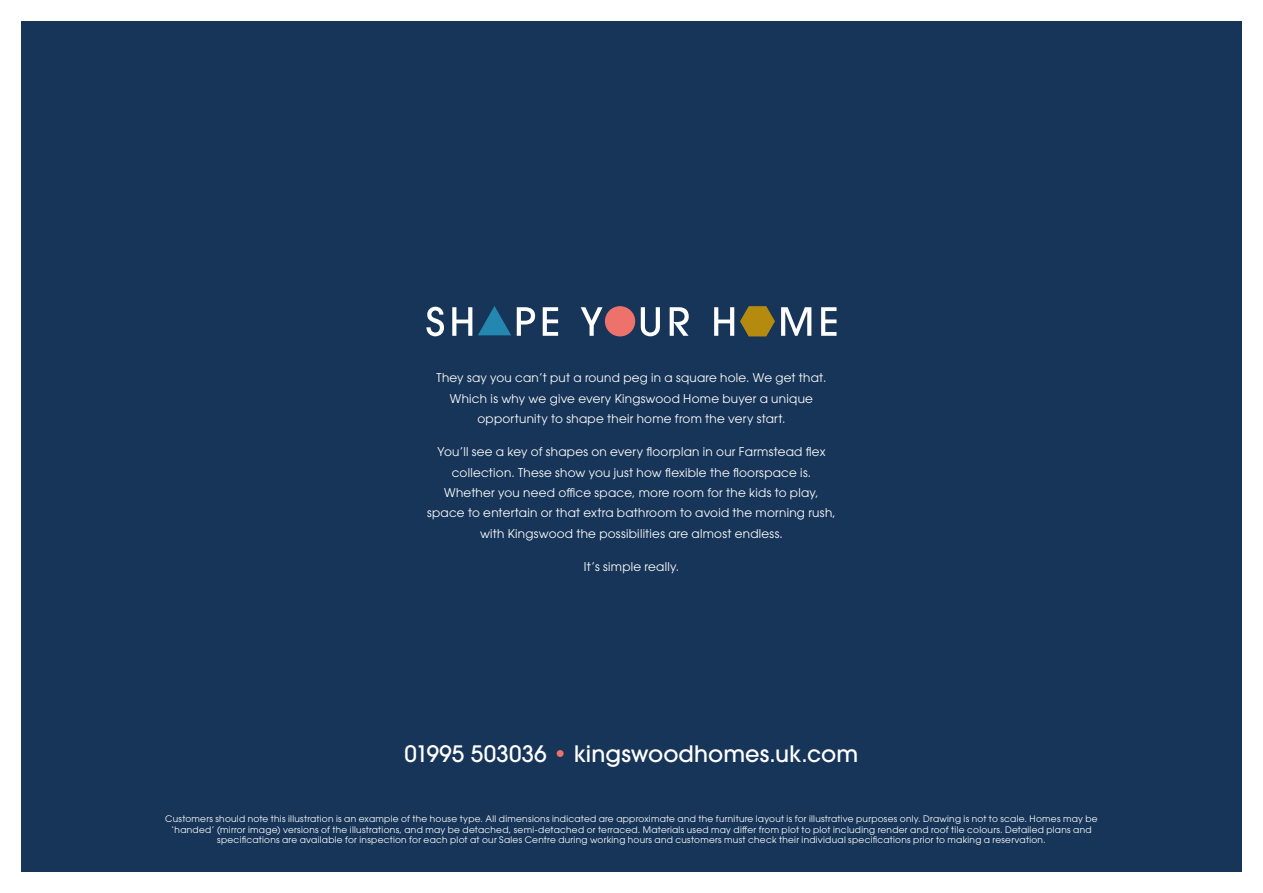
<style>
.page{position:relative;width:1263px;height:893px;background:#fff}
.page>*{position:absolute;margin:0;border:0;box-sizing:border-box;transform-origin:0 0}
.t1{font:500 22.5px "ITC Avant Garde Pro";color:#fff}
.t2{font:12px/20.4px "ITC Avant Garde Pro";letter-spacing:.02em;color:#fff;text-align:center}
.t3{font:9px/10.8px "ITC Avant Garde Pro";letter-spacing:.03em;color:#fff;text-align:center}
.s1{color:#ee726c}
</style>
<div class="page">
<div style="left:21px;top:21px;width:1221px;height:851px;background:#173558"></div>
<svg style="left:426px;top:306px;width:410px;height:30px"></svg>
<h2 class="t2" style="left:437px;top:367px;width:391px">They say you can’t put a round peg in a square hole. We get that.<br>Which is why we give every Kingswood Home buyer a unique opportunity to shape their home from the very start.</h2>
<p class="t2" style="left:427px;top:441px;width:410px">You’ll see a key of shapes on every floorplan in our Farmstead flex collection. These show you just how flexible the floorspace is.<br>Whether you need office space, more room for the kids to play, space to entertain or that extra bathroom to avoid the morning rush, with Kingswood the possibilities are almost endless.</p>
<h2 class="t2" style="left:584px;top:556px;width:97px">It’s simple really.</h2>
<h1 class="t1" style="left:405px;top:740px;width:455px">01995 503036 <span class="s1">•</span> kingswoodhomes.uk.com</h1>
<p class="t3" style="left:165px;top:813px;width:934px">Customers should note this illustration is an example of the house type. All dimensions indicated are approximate and the furniture layout is for illustrative purposes only. Drawing is not to scale. Homes may be ‘handed’ (mirror image) versions of the illustrations, and may be detached, semi-detached or terraced. Materials used may differ from plot to plot including render and roof tile colours. Detailed plans and specifications are available for inspection for each plot at our Sales Centre during working hours and customers must check their individual specifications prior to making a reservation.</p>
</div>
